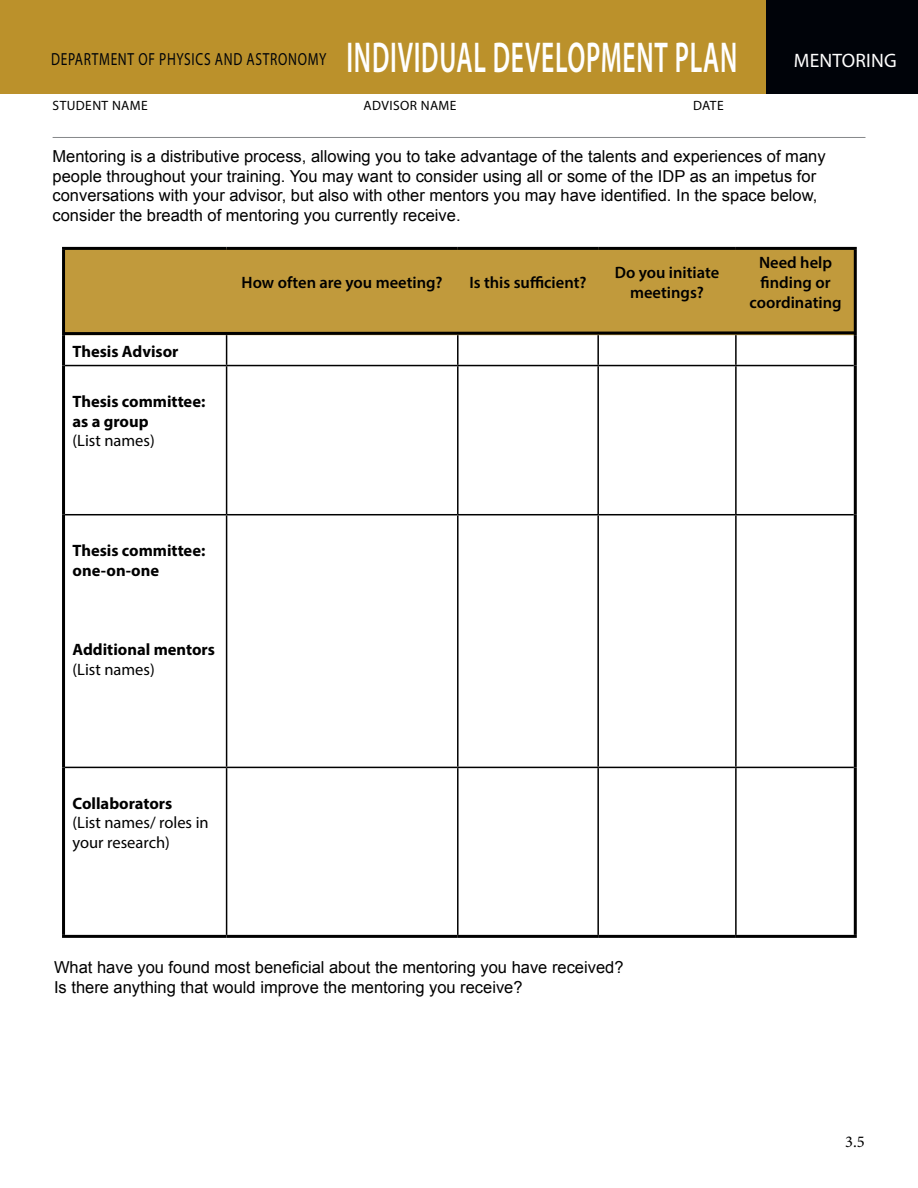
<style>
.page{position:relative;width:918px;height:1188px;background:#fff}
.page>*{position:absolute;margin:0;border:0;box-sizing:border-box;transform-origin:0 0}
.t1{font:600 43.35px "Myriad Pro";letter-spacing:.03em;color:#fff;scale:.59 1}
.t2{font:19.5px "Myriad Pro";letter-spacing:.01em;color:#fff}
.t3{font:17.55px "Myriad Pro";letter-spacing:.05em;color:#000309;scale:.77 1}
.t4{font:16.5px/19.8px "Arial";color:#000}
.t5{font:700 16.5px/19.8px "Myriad Pro";color:#000}
.t6{font:600 16.5px/19.8px "Myriad Pro";color:#000;text-align:center}
.t7{font:16.5px/19.8px "Myriad Pro";color:#000}
.t8{font:16.5px "Minion Pro";color:#000}
.t9{font:13.5px "Myriad Pro";letter-spacing:.03em;color:#000}
</style>
<div class="page">
<div style="left:0;top:0;width:918px;height:94px;background:#bb912b"></div>
<div style="left:766px;top:0;width:152px;height:94px;background:#000309"></div>
<hr style="left:53px;top:137px;width:812px;height:1px;background:#86888a">
<div style="left:65px;top:250px;width:789px;height:80px;background:#c19a3c"></div>
<hr style="left:457px;top:335px;width:2px;height:30px;background:#000">
<hr style="left:597px;top:335px;width:2px;height:30px;background:#000">
<hr style="left:735px;top:335px;width:2px;height:30px;background:#000">
<hr style="left:457px;top:366px;width:2px;height:148px;background:#000">
<hr style="left:597px;top:366px;width:2px;height:148px;background:#000">
<hr style="left:735px;top:366px;width:2px;height:148px;background:#000">
<hr style="left:457px;top:515px;width:2px;height:252px;background:#000">
<hr style="left:597px;top:515px;width:2px;height:252px;background:#000">
<hr style="left:735px;top:515px;width:2px;height:252px;background:#000">
<hr style="left:457px;top:768px;width:2px;height:167px;background:#000">
<hr style="left:597px;top:768px;width:2px;height:167px;background:#000">
<hr style="left:735px;top:768px;width:2px;height:167px;background:#000">
<hr style="left:226px;top:335px;width:1px;height:30px;background:#020101">
<hr style="left:226px;top:366px;width:1px;height:148px;background:#020101">
<hr style="left:226px;top:515px;width:1px;height:252px;background:#020101">
<hr style="left:226px;top:768px;width:1px;height:167px;background:#020101">
<hr style="left:62px;top:247px;width:165px;height:3px;background:#000">
<hr style="left:62px;top:250px;width:3px;height:85px;background:#000">
<hr style="left:227px;top:247px;width:231px;height:3px;background:#000">
<hr style="left:458px;top:247px;width:140px;height:3px;background:#000">
<hr style="left:598px;top:247px;width:138px;height:3px;background:#000">
<hr style="left:736px;top:247px;width:121px;height:3px;background:#000">
<hr style="left:854px;top:250px;width:3px;height:85px;background:#000">
<hr style="left:62px;top:335px;width:3px;height:31px;background:#000">
<hr style="left:854px;top:335px;width:3px;height:31px;background:#000">
<hr style="left:62px;top:366px;width:3px;height:149px;background:#000">
<hr style="left:854px;top:366px;width:3px;height:149px;background:#000">
<hr style="left:62px;top:515px;width:3px;height:252px;background:#000">
<hr style="left:854px;top:515px;width:3px;height:252px;background:#000">
<hr style="left:62px;top:767px;width:3px;height:168px;background:#000">
<hr style="left:854px;top:767px;width:3px;height:168px;background:#000">
<hr style="left:62px;top:935px;width:165px;height:3px;background:#000">
<hr style="left:227px;top:935px;width:231px;height:3px;background:#000">
<hr style="left:458px;top:935px;width:140px;height:3px;background:#000">
<hr style="left:598px;top:935px;width:138px;height:3px;background:#000">
<hr style="left:736px;top:935px;width:121px;height:3px;background:#000">
<hr style="left:65px;top:365px;width:162px;height:1px;background:#000">
<hr style="left:227px;top:365px;width:231px;height:1px;background:#000">
<hr style="left:458px;top:365px;width:140px;height:1px;background:#000">
<hr style="left:598px;top:365px;width:138px;height:1px;background:#000">
<hr style="left:736px;top:365px;width:118px;height:1px;background:#000">
<hr style="left:65px;top:514px;width:162px;height:1px;background:#000">
<hr style="left:227px;top:514px;width:231px;height:1px;background:#000">
<hr style="left:458px;top:514px;width:140px;height:1px;background:#000">
<hr style="left:598px;top:514px;width:138px;height:1px;background:#000">
<hr style="left:736px;top:514px;width:118px;height:1px;background:#000">
<hr style="left:65px;top:767px;width:162px;height:1px;background:#000">
<hr style="left:227px;top:767px;width:231px;height:1px;background:#000">
<hr style="left:458px;top:767px;width:140px;height:1px;background:#000">
<hr style="left:598px;top:767px;width:138px;height:1px;background:#000">
<hr style="left:736px;top:767px;width:118px;height:1px;background:#000">
<svg style="left:62px;top:330px;width:795px;height:7px"></svg>
<p class="t3" style="left:51px;top:48px;width:359px">DEPARTMENT OF PHYSICS AND ASTRONOMY</p>
<h1 class="t1" style="left:346px;top:29px;width:664px">INDIVIDUAL DEVELOPMENT PLAN</h1>
<p class="t2" style="left:794px;top:48px;width:104px">MENTORING</p>
<p class="t2" style="left:799px;top:48px;width:83px">TRAINING</p>
<p class="t9" style="left:53px;top:97px;width:97px">STUDENT NAME</p>
<p class="t9" style="left:363px;top:97px;width:95px">ADVISOR NAME</p>
<p class="t9" style="left:693px;top:97px;width:32px">DATE</p>
<p class="t4" style="left:52px;top:146px;width:775px">Mentoring is a distributive process, allowing you to take advantage of the talents and experiences of many people throughout your training. You may want to consider using all or some of the IDP as an impetus for conversations with your advisor, but also with other mentors you may have identified. In the space below, consider the breadth of mentoring you currently receive.</p>
<p class="t5" style="left:73px;top:341px;width:108px">Thesis Advisor</p>
<p class="t5" style="left:73px;top:391px;width:134px">Thesis committee: as a group</p>
<p class="t7" style="left:73px;top:431px;width:84px">(List names)</p>
<p class="t6" style="left:242px;top:272px;width:203px">How often are you meeting?</p>
<p class="t6" style="left:469px;top:272px;width:119px">Is this sufficient?</p>
<p class="t6" style="left:615px;top:262px;width:106px">Do you initiate meetings?</p>
<p class="t6" style="left:750px;top:252px;width:94px">Need help finding or coordinating</p>
<p class="t5" style="left:73px;top:540px;width:134px">Thesis committee: one-on-one</p>
<p class="t5" style="left:73px;top:639px;width:144px">Additional mentors</p>
<p class="t7" style="left:73px;top:659px;width:84px">(List names)</p>
<p class="t5" style="left:73px;top:793px;width:101px">Collaborators</p>
<p class="t7" style="left:73px;top:813px;width:138px">(List names/ roles in your research)</p>
<p class="t4" style="left:54px;top:958px;width:571px">What have you found most beneficial about the mentoring you have received?<br>Is there anything that would improve the mentoring you receive?</p>
<p class="t8" style="left:845px;top:1131px;width:21px">3.5</p>
</div>
